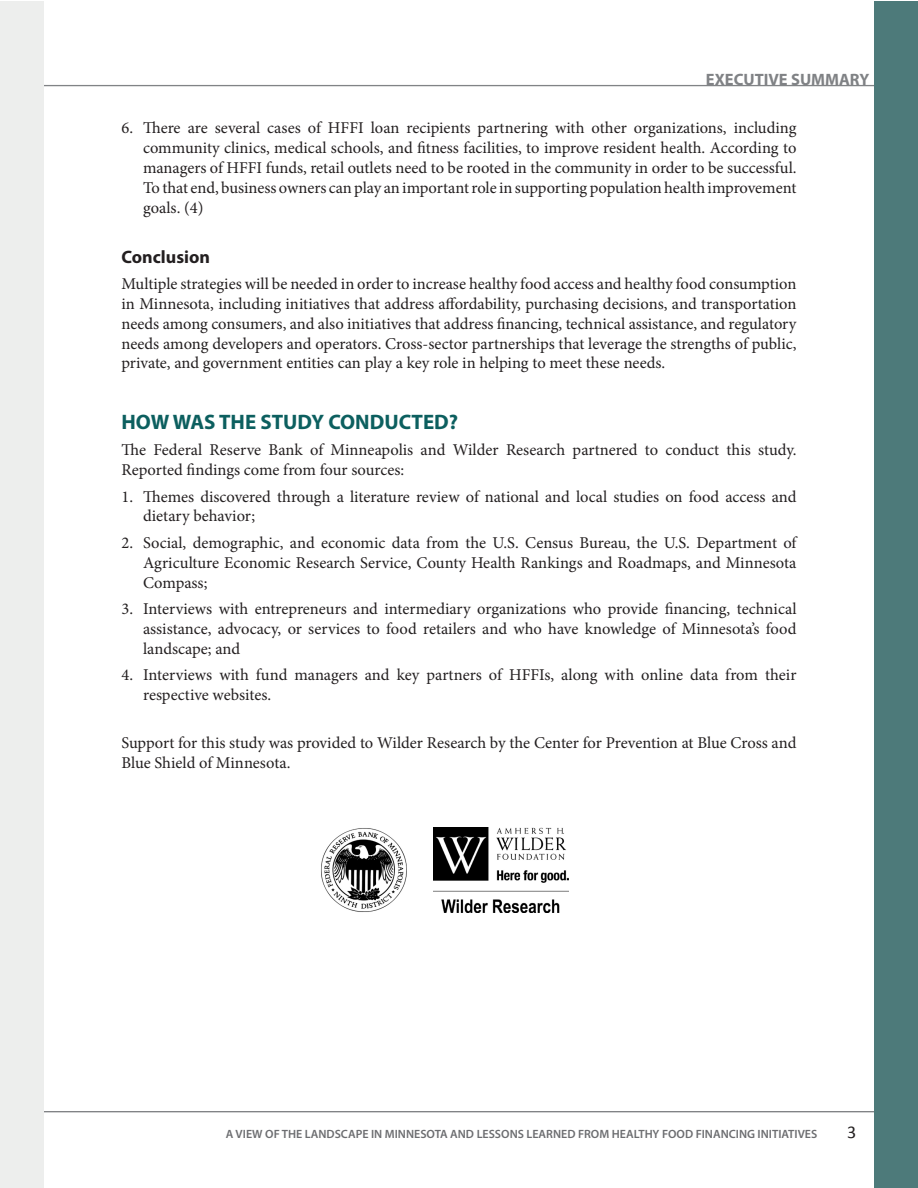
<style>
.page{position:relative;width:918px;height:1188px;background:#fff}
.page>*{position:absolute;margin:0;border:0;box-sizing:border-box;transform-origin:0 0}
.Header_2{font:700 21px "Myriad Pro";color:#0c5f5f}
.Header_3{font:700 18px "Myriad Pro";color:#231f20}
.t1{font:18px "Calibri";color:#231f20}
.Report_Body_Text{font:16.5px/19.8px "Minion Pro";color:#231f20;text-align:justify}
.Quote_Sources{font:700 16.5px "Myriad Pro";color:#808285}
.t2{font:600 12px "Myriad Pro";color:#6c6d70}
</style>
<div class="page">
<hr style="left:44px;top:85px;width:830px;height:1px;background:#808285">
<hr style="left:44px;top:1111px;width:830px;height:1px;background:#808285">
<hr style="left:44px;top:1112px;width:830px;height:1px;background:#808285">
<div style="left:874px;top:1px;width:44px;height:1186px;background:#4d7a7a"></div>
<div style="left:0;top:1px;width:44px;height:1186px;background:#edeeed"></div>
<img style="left:434px;top:828px;width:134px;height:84px">
<img style="left:321px;top:828px;width:86px;height:84px">
<p class="Quote_Sources" style="left:706px;top:69px;width:165px">EXECUTIVE SUMMARY</p>
<p class="Report_Body_Text" style="left:143px;top:118px;width:655px;text-indent:-22px">6. There are several cases of HFFI loan recipients partnering with other organizations, including community clinics, medical schools, and fitness facilities, to improve resident health. According to managers of HFFI funds, retail outlets need to be rooted in the community in order to be successful.<br>To that end, business owners can play an important role in supporting population health improvement goals. (4)</p>
<p class="Header_3" style="left:122px;top:245px;width:90px">Conclusion</p>
<p class="Report_Body_Text" style="left:122px;top:274px;width:677px">Multiple strategies will be needed in order to increase healthy food access and healthy food consumption in Minnesota, including initiatives that address affordability, purchasing decisions, and transportation needs among consumers, and also initiatives that address financing, technical assistance, and regulatory needs among developers and operators. Cross-sector partnerships that leverage the strengths of public, private, and government entities can play a key role in helping to meet these needs.</p>
<p class="Header_2" style="left:122px;top:408px;width:338px">HOW WAS THE STUDY CONDUCTED?</p>
<p class="Report_Body_Text" style="left:122px;top:440px;width:677px">The Federal Reserve Bank of Minneapolis and Wilder Research partnered to conduct this study.<br>Reported findings come from four sources:</p>
<p class="Report_Body_Text" style="left:143px;top:487px;width:655px;text-indent:-22px">1. Themes discovered through a literature review of national and local studies on food access and dietary behavior;</p>
<p class="Report_Body_Text" style="left:143px;top:533px;width:655px;text-indent:-22px">2. Social, demographic, and economic data from the U.S. Census Bureau, the U.S. Department of Agriculture Economic Research Service, County Health Rankings and Roadmaps, and Minnesota Compass;</p>
<p class="Report_Body_Text" style="left:143px;top:599px;width:655px;text-indent:-22px">3. Interviews with entrepreneurs and intermediary organizations who provide financing, technical assistance, advocacy, or services to food retailers and who have knowledge of Minnesota’s food landscape; and</p>
<p class="Report_Body_Text" style="left:143px;top:665px;width:655px;text-indent:-22px">4. Interviews with fund managers and key partners of HFFIs, along with online data from their respective websites.</p>
<p class="Report_Body_Text" style="left:122px;top:733px;width:676px">Support for this study was provided to Wilder Research by the Center for Prevention at Blue Cross and<br>Blue Shield of Minnesota.</p>
<p class="t2" style="left:226px;top:1126px;width:593px">A VIEW OF THE LANDSCAPE IN MINNESOTA AND LESSONS LEARNED FROM HEALTHY FOOD FINANCING INITIATIVES</p>
<p class="t1" style="left:847px;top:1121px;width:11px">3</p>
</div>
